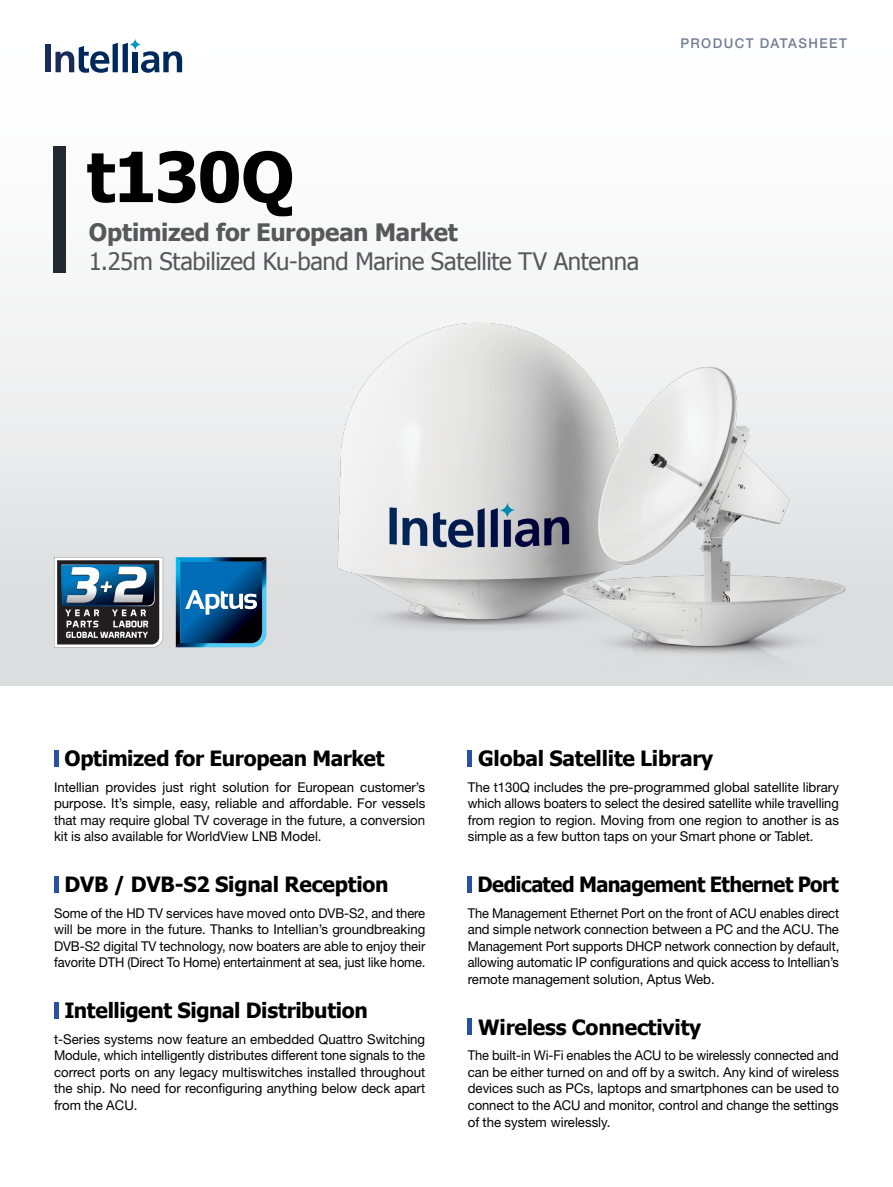
<style>
.page{position:relative;width:893px;height:1187px;background:#fff}
.page>*{position:absolute;margin:0;border:0;box-sizing:border-box;transform-origin:0 0}
.t1{font:700 69px "Tahoma";letter-spacing:-.025em;color:#000}
.t2{font:24px "Tahoma";letter-spacing:-.02em;color:#58585b}
.t3{font:700 24px "Tahoma";letter-spacing:-.01em;color:#58585b}
.t4{font:700 21px "Tahoma";letter-spacing:-.01em;color:#000}
.t5{font:700 21px "Tahoma";letter-spacing:-.03em;color:#000;scale:.96 1}
.t6{font:13.5px/16.5px "Helvetica Neue LT Std";color:#000;text-align:justify}
.t7{font:13.5px/16.5px "Helvetica Neue LT Std";color:#000;text-align:justify;scale:.95 1}
.t8{font:13.5px/16.5px "Helvetica Neue LT Std";color:#000;text-align:justify;scale:.96 1}
.t9{font:500 13.5px "Helvetica Neue LT Std";letter-spacing:.11em;color:#727e94}
</style>
<div class="page">
<div style="left:0;top:0;width:893px;height:685px;background:linear-gradient(to bottom,#fff,#dbdcdd)"></div>
<div style="left:46px;top:44px;width:5px;height:28px;background:#192b56"></div>
<svg style="left:55px;top:39px;width:127px;height:34px"></svg>
<svg style="left:54px;top:557px;width:109px;height:90px"></svg>
<svg style="left:176px;top:557px;width:90px;height:90px"></svg>
<hr style="left:54px;top:749px;width:4px;height:17px;background:#2951a3">
<hr style="left:54px;top:875px;width:4px;height:17px;background:#2951a3">
<hr style="left:54px;top:1001px;width:4px;height:17px;background:#2951a3">
<hr style="left:468px;top:749px;width:4px;height:17px;background:#2951a3">
<hr style="left:468px;top:875px;width:4px;height:17px;background:#2951a3">
<hr style="left:468px;top:1018px;width:4px;height:16px;background:#2951a3">
<div style="left:53px;top:146px;width:12px;height:126px;background:#222933"></div>
<img style="left:315px;top:276px;width:544px;height:410px">
<h1 class="t1" style="left:87px;top:128px;width:209px">t130Q</h1>
<h2 class="t3" style="left:89px;top:216px;width:370px">Optimized for European Market</h2>
<h2 class="t2" style="left:89px;top:245px;width:552px">1.25m Stabilized Ku-band Marine Satellite TV Antenna</h2>
<p class="t9" style="left:680px;top:35px;width:168px">PRODUCT DATASHEET</p>
<h3 class="t4" style="left:64px;top:743px;width:322px">Optimized for European Market</h3>
<p class="t6" style="left:54px;top:778px;width:373px">Intellian provides just right solution for European customer’s purpose. It’s simple, easy, reliable and affordable. For vessels that may require global TV coverage in the future, a conversion kit is also available for WorldView LNB Model.</p>
<h3 class="t4" style="left:64px;top:869px;width:326px">DVB / DVB-S2 Signal Reception</h3>
<p class="t8" style="left:54px;top:904px;width:388px">Some of the HD TV services have moved onto DVB-S2, and there will be more in the future. Thanks to Intellian’s groundbreaking DVB-S2 digital TV technology, now boaters are able to enjoy their favorite DTH (Direct To Home) entertainment at sea, just like home.</p>
<h3 class="t4" style="left:64px;top:995px;width:305px">Intelligent Signal Distribution</h3>
<p class="t6" style="left:54px;top:1030px;width:373px">t-Series systems now feature an embedded Quattro Switching Module, which intelligently distributes different tone signals to the correct ports on any legacy multiswitches installed throughout the ship. No need for reconfiguring anything below deck apart from the ACU.</p>
<h3 class="t4" style="left:478px;top:743px;width:237px">Global Satellite Library</h3>
<p class="t6" style="left:468px;top:778px;width:373px">The t130Q includes the pre-programmed global satellite library which allows boaters to select the desired satellite while travelling from region to region. Moving from one region to another is as simple as a few button taps on your Smart phone or Tablet.</p>
<h3 class="t5" style="left:477px;top:869px;width:378px">Dedicated Management Ethernet Port</h3>
<p class="t7" style="left:468px;top:904px;width:393px">The Management Ethernet Port on the front of ACU enables direct and simple network connection between a PC and the ACU. The Management Port supports DHCP network connection by default, allowing automatic IP configurations and quick access to Intellian’s remote management solution, Aptus Web.</p>
<h3 class="t4" style="left:478px;top:1012px;width:225px">Wireless Connectivity</h3>
<p class="t7" style="left:468px;top:1047px;width:392px">The built-in Wi-Fi enables the ACU to be wirelessly connected and can be either turned on and off by a switch. Any kind of wireless devices such as PCs, laptops and smartphones can be used to connect to the ACU and monitor, control and change the settings of the system wirelessly.</p>
</div>
